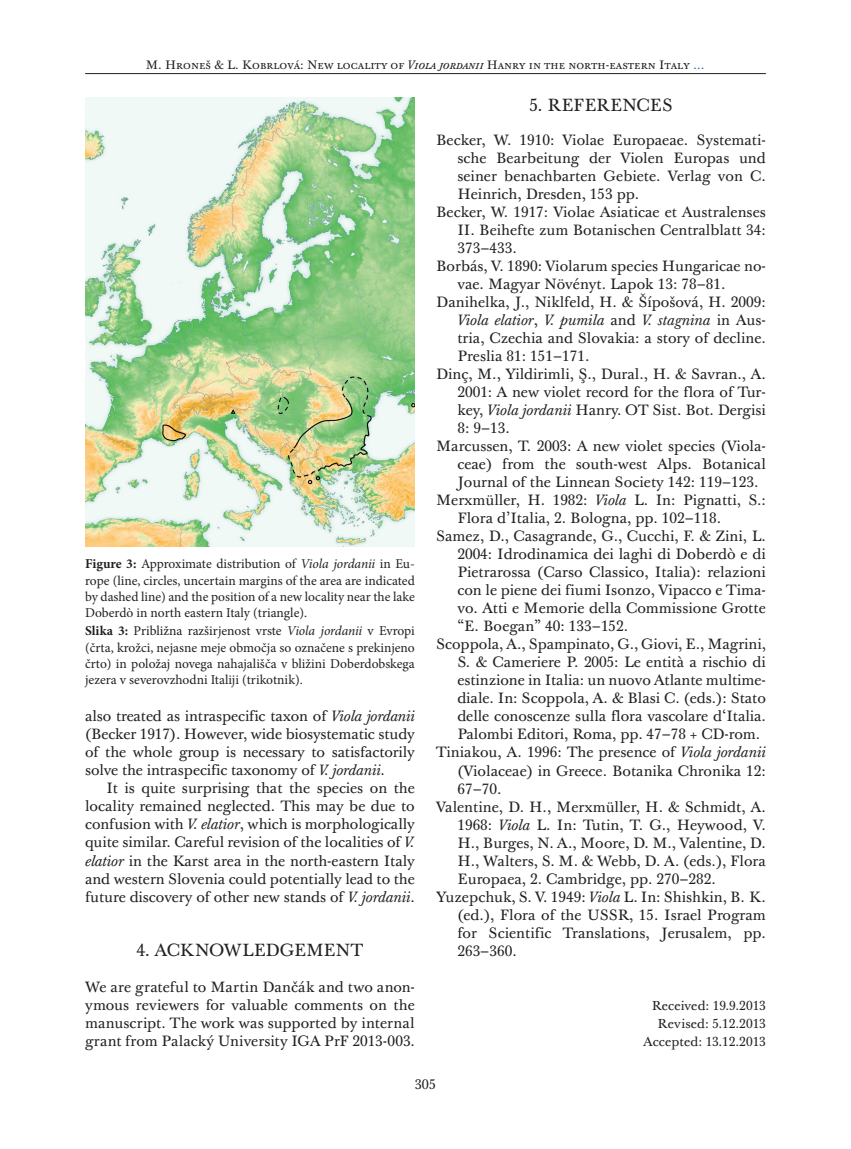
<style>
.page{position:relative;width:851px;height:1149px;background:#fff}
.page>*{position:absolute;margin:0;border:0;box-sizing:border-box;transform-origin:0 0}
.t1{font:17.25px "Baskerville Ten OT";color:#231f20}
.t2{font:14.7px/18px "Baskerville Ten OT";color:#231f20;text-align:justify}
.t3{font:italic 14.7px "Baskerville Ten OT";color:#231f20}
.t4{font:13.5px/16.2px "Minion Pro";color:#231f20;text-align:justify}
.t5{font:13.5px "Baskerville Ten OT";color:#231f20}
.t6{font:12.75px/18px "Baskerville Ten OT";letter-spacing:.01em;color:#231f20;text-align:right}
.t7{font:12px "Baskerville Ten OT";color:#231f20}
.s1{font-style:italic}
.s2{color:#1b5baa}
.s3{font-weight:700}
.s4{font-style:normal}
</style>
<div class="page">
<hr style="left:85px;top:73px;width:680px;height:1px;background:#231f20">
<img style="left:85px;top:98px;width:330px;height:448px">
<p class="t7" style="left:146px;top:57px;width:560px">M. Hroneš &amp; L. Kobrlová: New locality of <span class="s1">Viola jordanii</span> Hanry in the north-eastern Italy <span class="s2">…</span></p>
<p class="t4" style="left:85px;top:556px;width:331px"><span class="s3">Figure 3:</span> Approximate distribution of <span class="s1">Viola jordanii</span> in Eu&shy;rope (line, circles, uncertain margins of the area are indicated by dashed line) and the position of a new locality near the lake Doberdò in north eastern Italy (triangle).</p>
<p class="t4" style="left:85px;top:622px;width:331px"><span class="s3">Slika 3:</span> Približna razširjenost vrste <span class="s1">Viola jordanii</span> v Evropi (črta, krožci, nejasne meje območja so označene s prekinjeno črto) in položaj novega nahajališča v bližini Doberdobskega jezera v severovzhodni Italiji (trikotnik).</p>
<p class="t2" style="left:85px;top:707px;width:331px">also treated as intraspecific taxon of <span class="s1">Viola jordanii </span>(Becker 1917). However, wide biosystematic study of the whole group is necessary to satisfactorily solve the intraspecific taxonomy of <span class="s1">V. jordanii</span>.</p>
<p class="t2" style="left:85px;top:779px;width:331px;text-indent:21px">It is quite surprising that the species on the locality remained neglected. This may be due to confusion with <span class="s1">V. elatior</span>, which is morphologically quite similar. Careful revision of the localities of <span class="s1">V. elatior</span> in the Karst area in the north-eastern Italy and western Slovenia could potentially lead to the future discovery of other new stands of <span class="s1">V. jordanii</span>.</p>
<p class="t1" style="left:137px;top:938px;width:46px">4. Ackno</p>
<p class="t1" style="left:224px;top:938px;width:33px">w ledgement</p>
<p class="t2" style="left:85px;top:977px;width:331px">We are grateful to Martin Dančák and two anon&shy;ymous reviewers for valuable comments on the manuscript. The work was supported by internal grant from Palacký University IGA PrF 2013-003.</p>
<p class="t1" style="left:529px;top:94px;width:46px">5. References</p>
<p class="t2" style="left:436px;top:131px;width:331px">Becker, W. 1910: Violae Europaeae. Systemati-</p>
<p class="t2" style="left:457px;top:149px;width:310px">sche Bearbeitung der Violen Europas und</p>
<p class="t2" style="left:457px;top:167px;width:310px">seiner benachbarten Gebiete. Verlag von C.</p>
<p class="t2" style="left:457px;top:185px;width:183px">Heinrich, Dresden, 153 pp.</p>
<p class="t2" style="left:436px;top:203px;width:331px">Becker, W. 1917: Violae Asiaticae et Australenses</p>
<p class="t2" style="left:457px;top:221px;width:310px">II. Beihefte zum Botanischen Centralblatt 34:</p>
<p class="t2" style="left:457px;top:239px;width:61px">373–433.</p>
<p class="t2" style="left:436px;top:257px;width:331px">Borbás, V. 1890: Violarum species Hungaricae no-</p>
<p class="t2" style="left:457px;top:275px;width:269px">vae. Magyar Növényt. Lapok 13: 78–81.</p>
<p class="t2" style="left:436px;top:293px;width:331px">Danihelka, J., Niklfeld, H. &amp; Šípošová, H. 2009:</p>
<p class="t3" style="left:457px;top:310px;width:310px">Viola elatior<span class="s4">,</span> V. pumila <span class="s4">and</span> V. stagnina <span class="s4">in Aus-</span></p>
<p class="t2" style="left:457px;top:329px;width:310px">tria, Czechia and Slovakia: a story of decline.</p>
<p class="t2" style="left:457px;top:347px;width:134px">Preslia 81: 151–171.</p>
<p class="t2" style="left:436px;top:365px;width:331px">Dinç, M., Yildirimli, Ş., Dural., H. &amp; Savran., A.</p>
<p class="t2" style="left:457px;top:383px;width:310px">2001: A new violet record for the flora of Tur-</p>
<p class="t2" style="left:457px;top:401px;width:310px">key, <span class="s1">Viola jordanii</span> Hanry. OT Sist. Bot. Dergisi</p>
<p class="t2" style="left:457px;top:419px;width:54px">8: 9–13.</p>
<p class="t2" style="left:436px;top:437px;width:330px">Marcussen, T. 2003: A new violet species (Viola-</p>
<p class="t2" style="left:457px;top:455px;width:310px">ceae) from the south-west Alps. Botanical</p>
<p class="t2" style="left:457px;top:473px;width:302px">Journal of the Linnean Society 142: 119–123.</p>
<p class="t2" style="left:436px;top:491px;width:331px">Merxmüller, H. 1982: <span class="s1">Viola</span> L. In: Pignatti, S.:</p>
<p class="t2" style="left:457px;top:509px;width:265px">Flora d’Italia, 2. Bologna, pp. 102–118.</p>
<p class="t2" style="left:436px;top:527px;width:331px">Samez, D., Casagrande, G., Cucchi, F. &amp; Zini, L.</p>
<p class="t2" style="left:457px;top:545px;width:310px">2004: Idrodinamica dei laghi di Doberdò e di</p>
<p class="t2" style="left:457px;top:563px;width:310px">Pietrarossa (Carso Classico, Italia): relazioni</p>
<p class="t2" style="left:457px;top:581px;width:308px">con le piene dei fiumi Isonzo, Vipacco e Tima-</p>
<p class="t2" style="left:457px;top:599px;width:310px">vo. Atti e Memorie della Commissione Grotte</p>
<p class="t2" style="left:457px;top:617px;width:172px">“E. Boegan” 40: 133–152.</p>
<p class="t2" style="left:436px;top:635px;width:331px">Scoppola, A., Spampinato, G., Giovi, E., Magrini,</p>
<p class="t2" style="left:457px;top:653px;width:310px">S. &amp; Cameriere P. 2005: Le entità a rischio di</p>
<p class="t2" style="left:457px;top:671px;width:310px">estinzione in Italia: un nuovo Atlante multime-</p>
<p class="t2" style="left:457px;top:689px;width:310px">diale. In: Scoppola, A. &amp; Blasi C. (eds.): Stato</p>
<p class="t2" style="left:457px;top:707px;width:310px">delle conoscenze sulla flora vascolare d‘Italia.</p>
<p class="t2" style="left:457px;top:725px;width:304px">Palombi Editori, Roma, pp. 47–78 + CD-rom.</p>
<p class="t2" style="left:436px;top:743px;width:331px">Tiniakou, A. 1996: The presence of <span class="s1">Viola jordanii</span></p>
<p class="t2" style="left:457px;top:761px;width:310px">(Violaceae) in Greece. Botanika Chronika 12:</p>
<p class="t2" style="left:457px;top:779px;width:46px">67–70.</p>
<p class="t2" style="left:436px;top:797px;width:331px">Valentine, D. H., Merxmüller, H. &amp; Schmidt, A.</p>
<p class="t2" style="left:457px;top:815px;width:310px">1968: <span class="s1">Viola</span> L. In: Tutin, T. G., Heywood, V.</p>
<p class="t2" style="left:457px;top:833px;width:310px">H., Burges, N. A., Moore, D. M., Valentine, D.</p>
<p class="t2" style="left:457px;top:851px;width:310px">H., Walters, S. M. &amp; Webb, D. A. (eds.), Flora</p>
<p class="t2" style="left:457px;top:869px;width:260px">Europaea, 2. Cambridge, pp. 270–282.</p>
<p class="t2" style="left:436px;top:887px;width:331px">Yuzepchuk, S. V. 1949: <span class="s1">Viola</span> L. In: Shishkin, B. K.</p>
<p class="t2" style="left:457px;top:905px;width:310px">(ed.), Flora of the USSR, 15. Israel Program</p>
<p class="t2" style="left:457px;top:923px;width:310px">for Scientific Translations, Jerusalem, pp.</p>
<p class="t2" style="left:457px;top:941px;width:61px">263–360.</p>
<p class="t6" style="left:643px;top:996px;width:124px">Received: 19.9.2013<br>Revised: 5.12.2013<br>Accepted: 13.12.2013</p>
<p class="t5" style="left:415px;top:1075px;width:23px">305</p>
</div>
